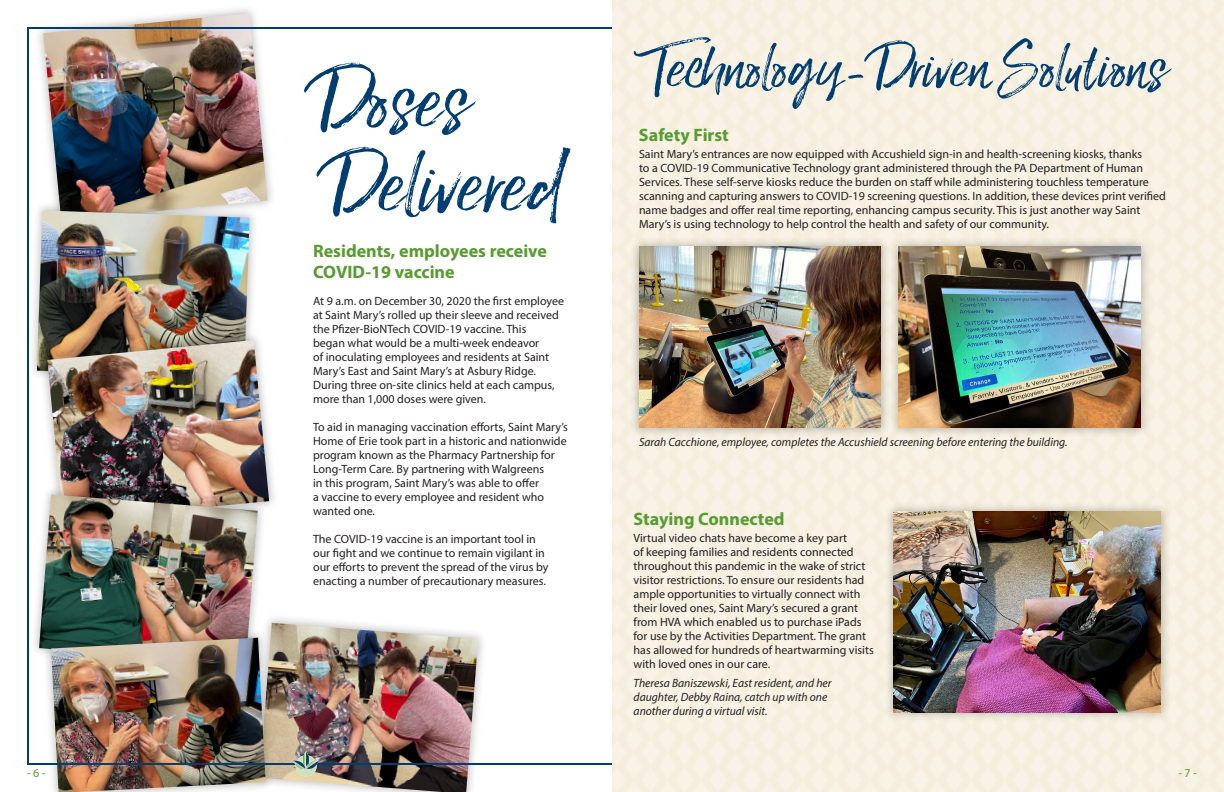
<style>
.page{position:relative;width:1224px;height:792px;background:#fff}
.page>*{position:absolute;margin:0;border:0;box-sizing:border-box;transform-origin:0 0}
.t1{font:97.3px "Lucky Fellas";color:#003d71}
.t2{font:70px "Lucky Fellas";color:#003d71}
.t3{font:700 18px/21.6px "Myriad Pro";color:#589b31}
.t4{font:12px/14px "Myriad Pro";color:#231f20}
.t5{font:italic 12px/14px "Myriad Pro";color:#231f20}
.t6{font:12px "Myriad Pro";color:#589b31}
</style>
<div class="page">
<div style="left:250px;top:613px;width:238px;height:179px;background:#231f20;opacity:.3"></div>
<img style="left:267px;top:623px;width:211px;height:169px">
<img style="left:43px;top:13px;width:225px;height:194px">
<div style="left:28px;top:201px;width:231px;height:186px;background:#231f20;opacity:.3"></div>
<img style="left:37px;top:210px;width:213px;height:168px">
<div style="left:38px;top:331px;width:240px;height:199px;background:#231f20;opacity:.3"></div>
<img style="left:47px;top:340px;width:222px;height:181px">
<div style="left:30px;top:485px;width:237px;height:188px;background:#231f20;opacity:.3"></div>
<img style="left:39px;top:494px;width:219px;height:170px">
<div style="left:42px;top:628px;width:233px;height:164px;background:#231f20;opacity:.3"></div>
<img style="left:51px;top:638px;width:215px;height:154px">
<div style="left:889px;top:237px;width:262px;height:201px;background:#231f20;opacity:.3"></div>
<img style="left:899px;top:246px;width:242px;height:182px">
<div style="left:629px;top:237px;width:262px;height:201px;background:#231f20;opacity:.3"></div>
<img style="left:639px;top:246px;width:242px;height:182px">
<div style="left:884px;top:502px;width:287px;height:220px;background:#231f20;opacity:.3"></div>
<img style="left:894px;top:511px;width:267px;height:201px">
<svg style="left:293px;top:752px;width:26px;height:24px"></svg>
<p class="t1" style="left:313px;top:47px;width:155px">Doses</p>
<p class="t1" style="left:326px;top:131px;width:236px">Delivered</p>
<p class="t3" style="left:313px;top:239px;width:235px">Residents, employees receive<br>COVID-19 vaccine</p>
<p class="t4" style="left:313px;top:294px;width:253px">At 9 a.m. on December 30, 2020 the first employee at Saint Mary’s rolled up their sleeve and received the Pfizer-BioNTech COVID-19 vaccine. This<br>began what would be a multi-week endeavor<br>of inoculating employees and residents at Saint Mary’s East and Saint Mary’s at Asbury Ridge.<br>During three on-site clinics held at each campus, more than 1,000 doses were given.</p>
<p class="t4" style="left:313px;top:420px;width:256px">To aid in managing vaccination efforts, Saint Mary’s Home of Erie took part in a historic and nationwide program known as the Pharmacy Partnership for Long-Term Care. By partnering with Walgreens<br>in this program, Saint Mary’s was able to offer<br>a vaccine to every employee and resident who wanted one.</p>
<p class="t4" style="left:313px;top:532px;width:237px">The COVID-19 vaccine is an important tool in our fight and we continue to remain vigilant in our efforts to prevent the spread of the virus by enacting a number of precautionary measures.</p>
<p class="t2" style="left:647px;top:29px;width:520px">Technology-Driven Solutions</p>
<p class="t3" style="left:639px;top:123px;width:91px">Safety First</p>
<p class="t4" style="left:639px;top:147px;width:529px">Saint Mary’s entrances are now equipped with Accushield sign-in and health-screening kiosks, thanks<br>to a COVID-19 Communicative Technology grant administered through the PA Department of Human Services. These self-serve kiosks reduce the burden on staff while administering touchless temperature scanning and capturing answers to COVID-19 screening questions. In addition, these devices print verified name badges and offer real time reporting, enhancing campus security. This is just another way Saint Mary’s is using technology to help control the health and safety of our community.</p>
<p class="t5" style="left:639px;top:435px;width:430px">Sarah Cacchione, employee, completes the Accushield screening before entering the building.</p>
<p class="t3" style="left:634px;top:508px;width:153px">Staying Connected</p>
<p class="t4" style="left:634px;top:531px;width:242px">Virtual video chats have become a key part<br>of keeping families and residents connected throughout this pandemic in the wake of strict visitor restrictions. To ensure our residents had ample opportunities to virtually connect with their loved ones, Saint Mary’s secured a grant from HVA which enabled us to purchase iPads for use by the Activities Department. The grant has allowed for hundreds of heartwarming visits with loved ones in our care.</p>
<p class="t5" style="left:634px;top:676px;width:200px">Theresa Baniszewski, East resident, and her daughter, Debby Raina, catch up with one another during a virtual visit.</p>
<p class="t6" style="left:27px;top:765px;width:20px">- 6 -</p>
<p class="t6" style="left:1178px;top:765px;width:20px">- 7 -</p>
</div>
